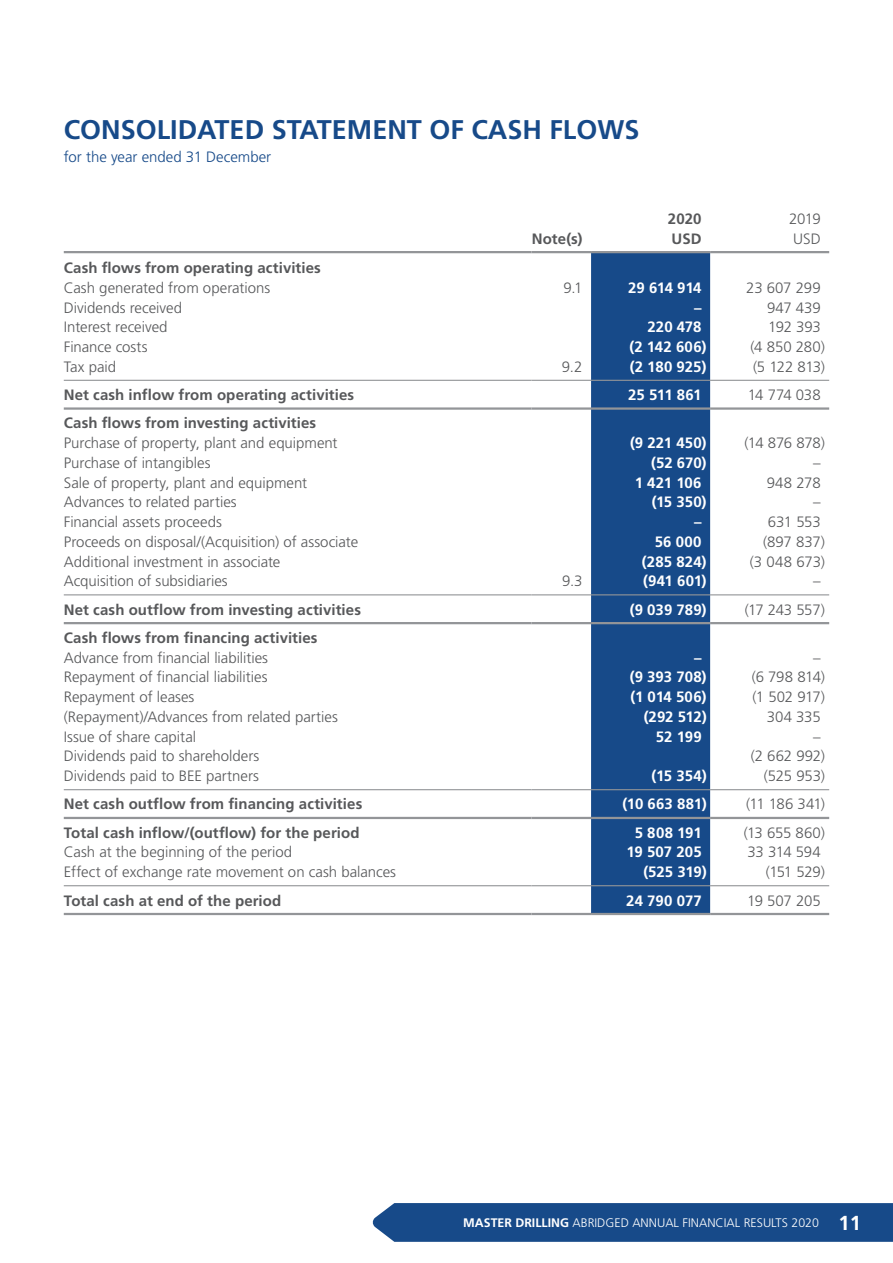
<style>
.page{position:relative;width:893px;height:1263px;background:#fff}
.page>*{position:absolute;margin:0;border:0;box-sizing:border-box;transform-origin:0 0}
.t1{font:700 27px "Frutiger LT Std";color:#174a89}
.t2{font:300 15px "Frutiger LT Std";letter-spacing:-.005em;color:#57585a}
.t3{font:700 15px "Frutiger LT Std";letter-spacing:.005em;color:#57585a}
.t4{font:700 15px "Frutiger LT Std";color:#fff}
.t5{font:300 15px "Frutiger LT Std";color:#174a89}
.t6{font:300 12.3px "Frutiger LT Std";color:#fff}
.s1{font-weight:700}
.s2{font-weight:700;font-size:20.25px}
</style>
<div class="page">
<div style="left:591px;top:253px;width:119px;height:660px;background:#174a89"></div>
<hr style="left:64px;top:251px;width:467px;height:2px;background:#939598">
<hr style="left:531px;top:251px;width:60px;height:2px;background:#939598">
<hr style="left:591px;top:251px;width:119px;height:2px;background:#939598">
<hr style="left:710px;top:251px;width:119px;height:2px;background:#939598">
<hr style="left:64px;top:380px;width:467px;height:1px;background:#939598">
<hr style="left:531px;top:380px;width:60px;height:1px;background:#939598">
<hr style="left:591px;top:380px;width:119px;height:1px;background:#939598">
<hr style="left:710px;top:380px;width:119px;height:1px;background:#939598">
<hr style="left:64px;top:407px;width:467px;height:3px;background:#939598">
<hr style="left:531px;top:407px;width:60px;height:3px;background:#939598">
<hr style="left:591px;top:407px;width:119px;height:3px;background:#939598">
<hr style="left:710px;top:407px;width:119px;height:3px;background:#939598">
<hr style="left:64px;top:594px;width:467px;height:1px;background:#939598">
<hr style="left:531px;top:594px;width:60px;height:1px;background:#939598">
<hr style="left:591px;top:594px;width:119px;height:1px;background:#939598">
<hr style="left:710px;top:594px;width:119px;height:1px;background:#939598">
<hr style="left:64px;top:622px;width:467px;height:2px;background:#939598">
<hr style="left:531px;top:622px;width:60px;height:2px;background:#939598">
<hr style="left:591px;top:622px;width:119px;height:2px;background:#939598">
<hr style="left:710px;top:622px;width:119px;height:2px;background:#939598">
<hr style="left:64px;top:789px;width:467px;height:1px;background:#939598">
<hr style="left:531px;top:789px;width:60px;height:1px;background:#939598">
<hr style="left:591px;top:789px;width:119px;height:1px;background:#939598">
<hr style="left:710px;top:789px;width:119px;height:1px;background:#939598">
<hr style="left:64px;top:817px;width:467px;height:2px;background:#939598">
<hr style="left:531px;top:817px;width:60px;height:2px;background:#939598">
<hr style="left:591px;top:817px;width:119px;height:2px;background:#939598">
<hr style="left:710px;top:817px;width:119px;height:2px;background:#939598">
<hr style="left:64px;top:885px;width:467px;height:1px;background:#939598">
<hr style="left:64px;top:913px;width:467px;height:2px;background:#939598">
<hr style="left:531px;top:885px;width:60px;height:1px;background:#939598">
<hr style="left:531px;top:913px;width:60px;height:2px;background:#939598">
<hr style="left:591px;top:885px;width:119px;height:1px;background:#939598">
<hr style="left:591px;top:913px;width:119px;height:2px;background:#939598">
<hr style="left:710px;top:885px;width:119px;height:1px;background:#939598">
<hr style="left:710px;top:913px;width:119px;height:2px;background:#939598">
<div style="left:372px;top:1203px;width:521px;height:39px;background:#174a89"></div>
<h1 class="t1" style="left:64px;top:114px;width:577px">CONSOLIDATED STATEMENT OF CASH FLOWS</h1>
<p class="t5" style="left:64px;top:149px;width:209px">for the year ended 31 December</p>
<p class="t3" style="left:668px;top:210px;width:35px">2020</p>
<p class="t2" style="left:789px;top:210px;width:33px">2019</p>
<p class="t3" style="left:532px;top:230px;width:52px">Note(s)</p>
<p class="t3" style="left:671px;top:230px;width:32px">USD</p>
<p class="t2" style="left:793px;top:230px;width:29px">USD</p>
<p class="t3" style="left:64px;top:259px;width:259px">Cash flows from operating activities</p>
<p class="t2" style="left:64px;top:279px;width:208px">Cash generated from operations</p>
<p class="t2" style="left:563px;top:279px;width:21px">9.1</p>
<p class="t4" style="left:628px;top:279px;width:75px">29 614 914</p>
<p class="t2" style="left:746px;top:279px;width:76px">23 607 299</p>
<p class="t2" style="left:64px;top:299px;width:120px">Dividends received</p>
<p class="t4" style="left:694px;top:298px;width:9px">–</p>
<p class="t2" style="left:767px;top:299px;width:55px">947 439</p>
<p class="t2" style="left:64px;top:319px;width:105px">Interest received</p>
<p class="t4" style="left:647px;top:318px;width:56px">220 478</p>
<p class="t2" style="left:768px;top:319px;width:54px">192 393</p>
<p class="t2" style="left:64px;top:338px;width:85px">Finance costs</p>
<p class="t4" style="left:629px;top:338px;width:79px">(2 142 606)</p>
<p class="t2" style="left:750px;top:338px;width:76px">(4 850 280)</p>
<p class="t2" style="left:64px;top:358px;width:54px">Tax paid</p>
<p class="t2" style="left:562px;top:358px;width:22px">9.2</p>
<p class="t4" style="left:630px;top:358px;width:78px">(2 180 925)</p>
<p class="t2" style="left:753px;top:358px;width:73px">(5 122 813)</p>
<p class="t3" style="left:64px;top:386px;width:292px">Net cash inflow from operating activities</p>
<p class="t4" style="left:628px;top:386px;width:75px">25 511 861</p>
<p class="t2" style="left:748px;top:386px;width:74px">14 774 038</p>
<p class="t3" style="left:64px;top:414px;width:254px">Cash flows from investing activities</p>
<p class="t2" style="left:64px;top:434px;width:275px">Purchase of property, plant and equipment</p>
<p class="t4" style="left:630px;top:434px;width:78px">(9 221 450)</p>
<p class="t2" style="left:744px;top:434px;width:82px">(14 876 878)</p>
<p class="t2" style="left:64px;top:454px;width:148px">Purchase of intangibles</p>
<p class="t4" style="left:651px;top:454px;width:57px">(52 670)</p>
<p class="t2" style="left:813px;top:454px;width:9px">–</p>
<p class="t2" style="left:64px;top:474px;width:245px">Sale of property, plant and equipment</p>
<p class="t4" style="left:635px;top:474px;width:68px">1 421 106</p>
<p class="t2" style="left:767px;top:474px;width:56px">948 278</p>
<p class="t2" style="left:64px;top:494px;width:174px">Advances to related parties</p>
<p class="t4" style="left:652px;top:493px;width:56px">(15 350)</p>
<p class="t2" style="left:813px;top:494px;width:9px">–</p>
<p class="t2" style="left:64px;top:513px;width:160px">Financial assets proceeds</p>
<p class="t4" style="left:694px;top:513px;width:9px">–</p>
<p class="t2" style="left:768px;top:513px;width:54px">631 553</p>
<p class="t2" style="left:64px;top:533px;width:296px">Proceeds on disposal/(Acquisition) of associate</p>
<p class="t4" style="left:655px;top:533px;width:48px">56 000</p>
<p class="t2" style="left:763px;top:533px;width:63px">(897 837)</p>
<p class="t2" style="left:64px;top:553px;width:218px">Additional investment in associate</p>
<p class="t4" style="left:642px;top:553px;width:66px">(285 824)</p>
<p class="t2" style="left:750px;top:553px;width:76px">(3 048 673)</p>
<p class="t2" style="left:64px;top:573px;width:165px">Acquisition of subsidiaries</p>
<p class="t2" style="left:562px;top:573px;width:22px">9.3</p>
<p class="t4" style="left:643px;top:572px;width:65px">(941 601)</p>
<p class="t2" style="left:813px;top:573px;width:9px">–</p>
<p class="t3" style="left:64px;top:601px;width:299px">Net cash outflow from investing activities</p>
<p class="t4" style="left:630px;top:601px;width:78px">(9 039 789)</p>
<p class="t2" style="left:745px;top:601px;width:82px">(17 243 557)</p>
<p class="t3" style="left:64px;top:629px;width:255px">Cash flows from financing activities</p>
<p class="t2" style="left:64px;top:649px;width:206px">Advance from financial liabilities</p>
<p class="t4" style="left:694px;top:649px;width:9px">–</p>
<p class="t2" style="left:813px;top:649px;width:9px">–</p>
<p class="t2" style="left:64px;top:669px;width:205px">Repayment of financial liabilities</p>
<p class="t4" style="left:630px;top:668px;width:78px">(9 393 708)</p>
<p class="t2" style="left:752px;top:669px;width:75px">(6 798 814)</p>
<p class="t2" style="left:64px;top:688px;width:132px">Repayment of leases</p>
<p class="t4" style="left:631px;top:688px;width:78px">(1 014 506)</p>
<p class="t2" style="left:752px;top:688px;width:74px">(1 502 917)</p>
<p class="t2" style="left:64px;top:708px;width:276px">(Repayment)/Advances from related parties</p>
<p class="t4" style="left:644px;top:708px;width:64px">(292 512)</p>
<p class="t2" style="left:767px;top:708px;width:56px">304 335</p>
<p class="t2" style="left:64px;top:728px;width:134px">Issue of share capital</p>
<p class="t4" style="left:656px;top:728px;width:47px">52 199</p>
<p class="t2" style="left:813px;top:728px;width:9px">–</p>
<p class="t2" style="left:64px;top:748px;width:197px">Dividends paid to shareholders</p>
<p class="t2" style="left:751px;top:748px;width:76px">(2 662 992)</p>
<p class="t2" style="left:64px;top:767px;width:197px">Dividends paid to BEE partners</p>
<p class="t4" style="left:652px;top:767px;width:57px">(15 354)</p>
<p class="t2" style="left:764px;top:767px;width:62px">(525 953)</p>
<p class="t3" style="left:64px;top:795px;width:300px">Net cash outflow from financing activities</p>
<p class="t4" style="left:623px;top:795px;width:86px">(10 663 881)</p>
<p class="t2" style="left:746px;top:796px;width:80px">(11 186 341)</p>
<p class="t3" style="left:64px;top:824px;width:297px">Total cash inflow/(outflow) for the period</p>
<p class="t4" style="left:635px;top:824px;width:68px">5 808 191</p>
<p class="t2" style="left:744px;top:824px;width:83px">(13 655 860)</p>
<p class="t2" style="left:64px;top:844px;width:230px">Cash at the beginning of the period</p>
<p class="t4" style="left:627px;top:843px;width:77px">19 507 205</p>
<p class="t2" style="left:748px;top:844px;width:75px">33 314 594</p>
<p class="t2" style="left:64px;top:863px;width:334px">Effect of exchange rate movement on cash balances</p>
<p class="t4" style="left:643px;top:863px;width:65px">(525 319)</p>
<p class="t2" style="left:766px;top:863px;width:60px">(151 529)</p>
<p class="t3" style="left:64px;top:891px;width:219px">Total cash at end of the period</p>
<p class="t4" style="left:626px;top:891px;width:77px">24 790 077</p>
<p class="t2" style="left:747px;top:892px;width:75px">19 507 205</p>
<p class="t6" style="left:463px;top:1216px;width:399px"><span class="s1">MASTER DRILLING</span> ABRIDGED ANNUAL FINANCIAL RESULTS 2020 <span class="s2">11</span></p>
</div>
